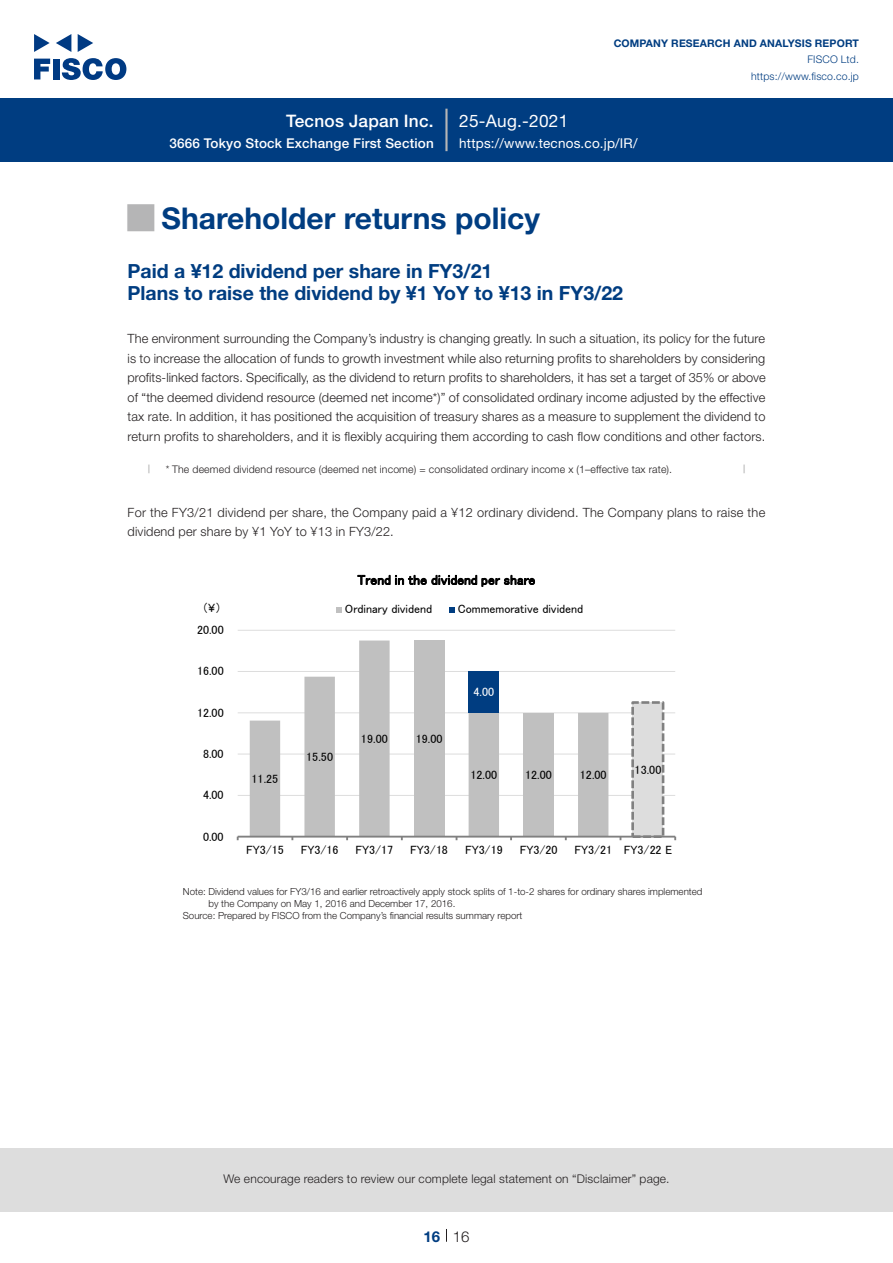
<style>
.page{position:relative;width:893px;height:1263px;background:#fff}
.page>*{position:absolute;margin:0;border:0;box-sizing:border-box;transform-origin:0 0}
.t1{font:700 30px "Helvetica Neue LT Std";color:#003d81}
.t2{font:27px "Hiragino UD Sans Std W6";color:#b5b5b6}
.t3{font:700 19.5px/22.5px "Helvetica Neue LT Std";color:#003d81}
.t4{font:500 17.25px "Helvetica Neue LT Std";letter-spacing:.015em;color:#fff}
.t5{font:17.25px "Helvetica Neue LT Std";letter-spacing:.015em;color:#fff}
.t6{font:300 15px "Helvetica Neue LT Std";color:#231f20}
.t7{font:700 15px "Helvetica Neue LT Std";color:#003d81}
.t8{font:500 13.5px "Helvetica Neue LT Std";letter-spacing:.015em;color:#fff}
.t9{font:13.5px "Helvetica Neue LT Std";letter-spacing:.015em;color:#fff}
.t10{font:13.5px "MS P Gothic";letter-spacing:.01em;color:#000}
.t11{font:300 12.75px/19.5px "Helvetica Neue LT Std";letter-spacing:.015em;color:#231f20;text-align:justify}
.t12{font:12px "MS P Gothic";color:#000}
.t13{font:300 12px "Helvetica Neue LT Std";letter-spacing:.015em;color:#231f20}
.t14{font:12px "MS P Gothic";color:#fff}
.t15{font:300 10.5px "Helvetica Neue LT Std";letter-spacing:.015em;color:#231f20}
.t16{font:700 10.5px "Helvetica Neue LT Std";letter-spacing:.015em;color:#003d81}
.t17{font:300 10.5px/16.5px "Helvetica Neue LT Std";letter-spacing:.015em;color:#003d81;text-align:right}
.t18{font:300 9.75px "Helvetica Neue LT Std";color:#231f20}
</style>
<div class="page">
<div style="left:0;top:1148px;width:893px;height:64px;background:#ddd"></div>
<svg style="left:34px;top:59px;width:16px;height:20px"></svg>
<div style="left:53px;top:59px;width:6px;height:20px;background:#003a83"></div>
<svg style="left:62px;top:58px;width:64px;height:22px"></svg>
<svg style="left:34px;top:34px;width:16px;height:18px"></svg>
<svg style="left:78px;top:34px;width:15px;height:18px"></svg>
<svg style="left:56px;top:34px;width:15px;height:18px"></svg>
<div style="left:0;top:98px;width:893px;height:64px;background:#003d81"></div>
<hr style="left:445px;top:109px;width:3px;height:42px;background:#b5b5b6">
<svg style="left:446px;top:1229px;width:1px;height:13px"></svg>
<svg style="left:148px;top:464px;width:2px;height:9px"></svg>
<svg style="left:743px;top:464px;width:2px;height:9px"></svg>
<hr style="left:238px;top:795px;width:437px;height:1px;background:#ddd">
<hr style="left:238px;top:754px;width:437px;height:1px;background:#ddd">
<hr style="left:238px;top:712px;width:437px;height:1px;background:#ddd">
<hr style="left:238px;top:671px;width:437px;height:1px;background:#ddd">
<hr style="left:238px;top:630px;width:437px;height:1px;background:#ddd">
<div style="left:633px;top:702px;width:30px;height:135px;background:#ddd"></div>
<div style="left:631px;top:701px;width:33px;height:137px;border:3px dashed #808080"></div>
<svg style="left:250px;top:640px;width:358px;height:196px"></svg>
<div style="left:469px;top:671px;width:30px;height:42px;background:#003d81"></div>
<hr style="left:238px;top:836px;width:437px;height:1px;background:#808080">
<svg style="left:336px;top:607px;width:6px;height:6px"></svg>
<svg style="left:449px;top:607px;width:6px;height:6px"></svg>
<h3 class="t4" style="left:286px;top:110px;width:149px">Tecnos Japan Inc.</h3>
<p class="t8" style="left:169px;top:135px;width:266px">3666 Tokyo Stock Exchange First Section</p>
<h3 class="t5" style="left:459px;top:110px;width:111px">25-Aug.-2021</h3>
<p class="t16" style="left:614px;top:37px;width:247px">COMPANY RESEARCH AND ANALYSIS REPORT</p>
<p class="t17" style="left:751px;top:51px;width:109px">FISCO Ltd. https://www.fisco.co j p.</p>
<p class="t9" style="left:459px;top:135px;width:180px">https://www.tecnos.co j p. /IR/</p>
<h2 class="t2" style="left:128px;top:197px;width:28px">█</h2>
<h3 class="t3" style="left:128px;top:259px;width:497px">Paid a ¥12 dividend per share in FY3/21<br>Plans to raise the dividend by ¥1 YoY to ¥13 in FY3/22</h3>
<p class="t11" style="left:128px;top:329px;width:640px">The environment surrounding the Company s’ industry is changing greatly In. such a situation, its policy for the future is to increase the allocation of funds to growth investment while also returning profits to shareholders by considering profits-linked factors. Specifically, as the dividend to return profits to shareholders it, has set a target of 35% or above of “the deemed dividend resource (deemed net income*)” of consolidated ordinary income adjusted by the effective tax rate In. addition it, has positioned the acquisition of treasury shares as a measure to supplement the dividend to return profits to shareholders, and isit flexibly acquiring them according to cash flow conditions and other factors.</p>
<p class="t15" style="left:166px;top:463px;width:508px">* The deemed dividend resource (deemed net income) = consolidated ordinary income x –1( effective tax rate .(</p>
<p class="t11" style="left:128px;top:502px;width:639px">For the FY3/21 dividend per share, the Company paid a ¥12 ordinary dividend. The Company plans to raise the dividend per share by ¥1 YoY to ¥13 in FY3/22.</p>
<h1 class="t1" style="left:162px;top:200px;width:380px">Shareholder returns policy</h1>
<p class="t12" style="left:202px;top:601px;width:21px">(¥)</p>
<p class="t12" style="left:197px;top:624px;width:28px">20.00</p>
<p class="t12" style="left:197px;top:665px;width:28px">16.00</p>
<p class="t12" style="left:197px;top:706px;width:28px">12.00</p>
<p class="t12" style="left:203px;top:748px;width:22px">8.00</p>
<p class="t12" style="left:203px;top:789px;width:22px">4.00</p>
<p class="t12" style="left:203px;top:830px;width:22px">0.00</p>
<p class="t10" style="left:357px;top:573px;width:179px">Trend in the dividend per share</p>
<p class="t12" style="left:458px;top:603px;width:127px">Commemorative dividend</p>
<p class="t12" style="left:345px;top:603px;width:89px">Ordinary dividend</p>
<p class="t12" style="left:251px;top:773px;width:28px">11.25</p>
<p class="t12" style="left:306px;top:751px;width:28px">15.50</p>
<p class="t12" style="left:361px;top:733px;width:28px">19.00</p>
<p class="t12" style="left:416px;top:733px;width:28px">19.00</p>
<p class="t14" style="left:473px;top:686px;width:22px">4.00</p>
<p class="t12" style="left:470px;top:769px;width:28px">12.00</p>
<p class="t12" style="left:525px;top:769px;width:28px">12.00</p>
<p class="t12" style="left:580px;top:769px;width:28px">12.00</p>
<p class="t12" style="left:635px;top:764px;width:28px">13.00</p>
<p class="t12" style="left:246px;top:844px;width:39px">FY3/15</p>
<p class="t12" style="left:301px;top:844px;width:39px">FY3/16</p>
<p class="t12" style="left:356px;top:844px;width:39px">FY3/17</p>
<p class="t12" style="left:410px;top:844px;width:39px">FY3/18</p>
<p class="t12" style="left:465px;top:844px;width:39px">FY3/19</p>
<p class="t12" style="left:520px;top:844px;width:39px">FY3/20</p>
<p class="t12" style="left:574px;top:844px;width:39px">FY3/21</p>
<p class="t12" style="left:624px;top:844px;width:50px">FY3/22 E</p>
<p class="t18" style="left:183px;top:886px;width:521px">Note: Dividend values for FY3/16 and earlier retroactively apply stock splits of 1-to-2 shares for ordinary shares implemented</p>
<p class="t18" style="left:208px;top:898px;width:248px">by the Company on May 1, 2016 and December 17, 2016.</p>
<p class="t18" style="left:183px;top:910px;width:341px">Source: Prepared by FISCO from the Company s’ financial results summary report</p>
<p class="t13" style="left:223px;top:1171px;width:448px">We encourage readers to review our complete legal statement on “Disclaimer” page.</p>
<p class="t7" style="left:423px;top:1227px;width:18px">16</p>
<p class="t6" style="left:453px;top:1227px;width:18px">16</p>
</div>
